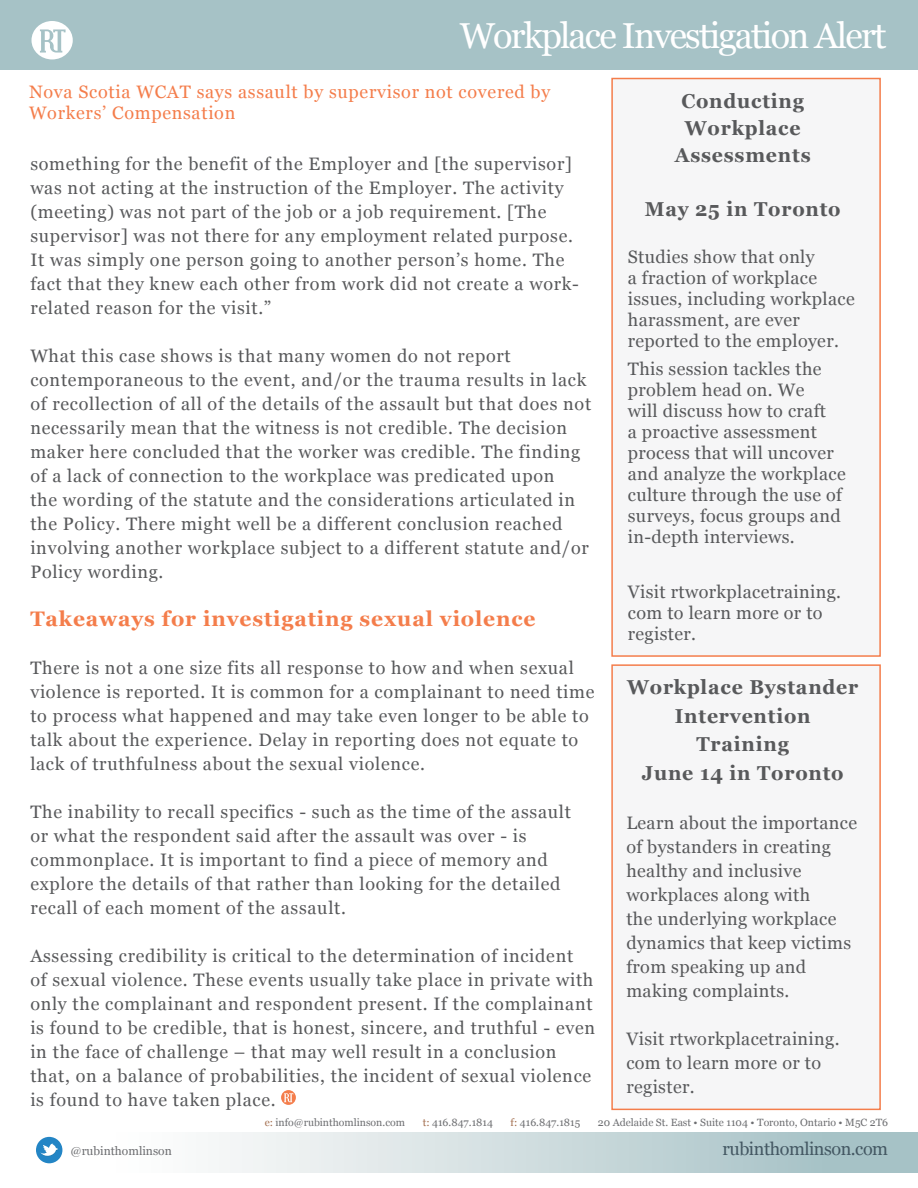
<style>
.page{position:relative;width:918px;height:1188px;background:#fff}
.page>*{position:absolute;margin:0;border:0;box-sizing:border-box;transform-origin:0 0}
.t1{font:36px "Georgia";letter-spacing:-.05em;color:#fff}
.t2{font:700 21px "Georgia";letter-spacing:.04em;color:#f47d4b}
.t3{font:700 20.1px/28.5px "Georgia";letter-spacing:.04em;color:#58595b;text-align:center}
.t4{font:18px/24px "Georgia";letter-spacing:.04em;color:#58595b}
.t5{font:18px/21px "Georgia";letter-spacing:.02em;color:#58595b}
.t6{font:18px/21.6px "Georgia";letter-spacing:.04em;color:#f47d4b}
.t7{font:18px "Georgia";letter-spacing:-.025em;color:#445863}
.t8{font:12px "Georgia";color:#6d6e71}
.t9{font:10.5px "Georgia";color:#6d6e71}
.s1{color:#a46f4f}
</style>
<div class="page">
<div style="left:0;top:0;width:918px;height:69px;background:#a6c2c6"></div>
<svg style="left:32px;top:21px;width:41px;height:38px"></svg>
<div style="left:0;top:1132px;width:918px;height:41px;background:linear-gradient(to right,#fff,#a1bec2)"></div>
<div style="left:36px;top:1137px;width:26px;height:26px;background:#2385c5;border-radius:50%"></div>
<svg style="left:40px;top:1144px;width:18px;height:12px"></svg>
<div style="left:612px;top:79px;width:268px;height:577px;background:#f6f6f7"></div>
<div style="left:611px;top:78px;width:270px;height:579px;border:2px solid #f47d4b"></div>
<div style="left:612px;top:665px;width:268px;height:444px;background:#f6f6f7"></div>
<div style="left:611px;top:664px;width:270px;height:446px;border:2px solid #f47d4b"></div>
<svg style="left:281px;top:1090px;width:15px;height:15px"></svg>
<h1 class="t1" style="left:460px;top:14px;width:428px">Workplace Investigation Alert</h1>
<p class="t6" style="left:29px;top:81px;width:523px">Nova Scotia WCAT says assault by supervisor not covered by<br>Workers’ Compensation</p>
<p class="t4" style="left:30px;top:153px;width:550px">something for the benefit of the Employer and [the supervisor] was not acting at the instruction of the Employer. The activity (meeting) was not part of the job or a job requirement. [The supervisor] was not there for any employment related purpose.<br>It was simply one person going to another person’s home. The fact that they knew each other from work did not create a work&shy;related reason for the visit.”</p>
<p class="t4" style="left:30px;top:344px;width:562px">What this case shows is that many women do not report contemporaneous to the event, and/or the trauma results in lack of recollection of all of the details of the assault but that does not necessarily mean that the witness is not credible. The decision maker here concluded that the worker was credible. The finding of a lack of connection to the workplace was predicated upon<br>the wording of the statute and the considerations articulated in the Policy. There might well be a different conclusion reached involving another workplace subject to a different statute and/or Policy wording.</p>
<p class="t2" style="left:30px;top:606px;width:507px">Takeaways for investigating sexual violence</p>
<p class="t4" style="left:30px;top:657px;width:566px">There is not a one size fits all response to how and when sexual violence is reported. It is common for a complainant to need time to process what happened and may take even longer to be able to talk about the experience. Delay in reporting does not equate to lack of truthfulness about the sexual violence.</p>
<p class="t4" style="left:30px;top:801px;width:542px">The inability to recall specifics - such as the time of the assault or what the respondent said after the assault was over - is commonplace. It is important to find a piece of memory and explore the details of that rather than looking for the detailed recall of each moment of the assault.</p>
<p class="t4" style="left:30px;top:944px;width:566px">Assessing credibility is critical to the determination of incident<br>of sexual violence. These events usually take place in private with only the complainant and respondent present. If the complainant is found to be credible, that is honest, sincere, and truthful - even in the face of challenge – that may well result in a conclusion that, on a balance of probabilities, the incident of sexual violence is found to have taken place.</p>
<p class="t3" style="left:675px;top:87px;width:137px;line-height:27px">Conducting<br>Workplace<br>Assessments</p>
<p class="t3" style="left:645px;top:194px;width:197px">May 25 in Toronto</p>
<p class="t5" style="left:628px;top:246px;width:228px">Studies show that only<br>a fraction of workplace issues, including workplace harassment, are ever reported to the employer.</p>
<p class="t5" style="left:628px;top:358px;width:219px">This session tackles the problem head on. We<br>will discuss how to craft<br>a proactive assessment process that will uncover and analyze the workplace culture through the use of surveys, focus groups and in-depth interviews.</p>
<p class="t5" style="left:628px;top:582px;width:215px">Visit rtworkplacetraining. com to learn more or to register.</p>
<p class="t3" style="left:627px;top:673px;width:233px">Workplace Bystander<br>Intervention<br>Training<br>June 14 in Toronto</p>
<p class="t5" style="left:626px;top:811px;width:232px;line-height:24px">Learn about the importance of bystanders in creating healthy and inclusive workplaces along with<br>the underlying workplace dynamics that keep victims from speaking up and making complaints.</p>
<p class="t5" style="left:626px;top:1027px;width:215px;line-height:24px">Visit rtworkplacetraining. com to learn more or to register.</p>
<p class="t8" style="left:71px;top:1143px;width:103px">@rubinthomlinson</p>
<p class="t9" style="left:265px;top:1116px;width:142px"><span class="s1">e:</span> info@rubinthomlinson.com</p>
<p class="t9" style="left:423px;top:1116px;width:72px"><span class="s1">t:</span> 416.847.1814</p>
<p class="t9" style="left:511px;top:1116px;width:71px"><span class="s1">f:</span> 416.847.1815</p>
<p class="t9" style="left:598px;top:1116px;width:292px">20 Adelaide St. East • Suite 1104 • Toronto, Ontario • M5C 2T6</p>
<p class="t7" style="left:723px;top:1137px;width:167px">rubinthomlinson.com</p>
</div>
